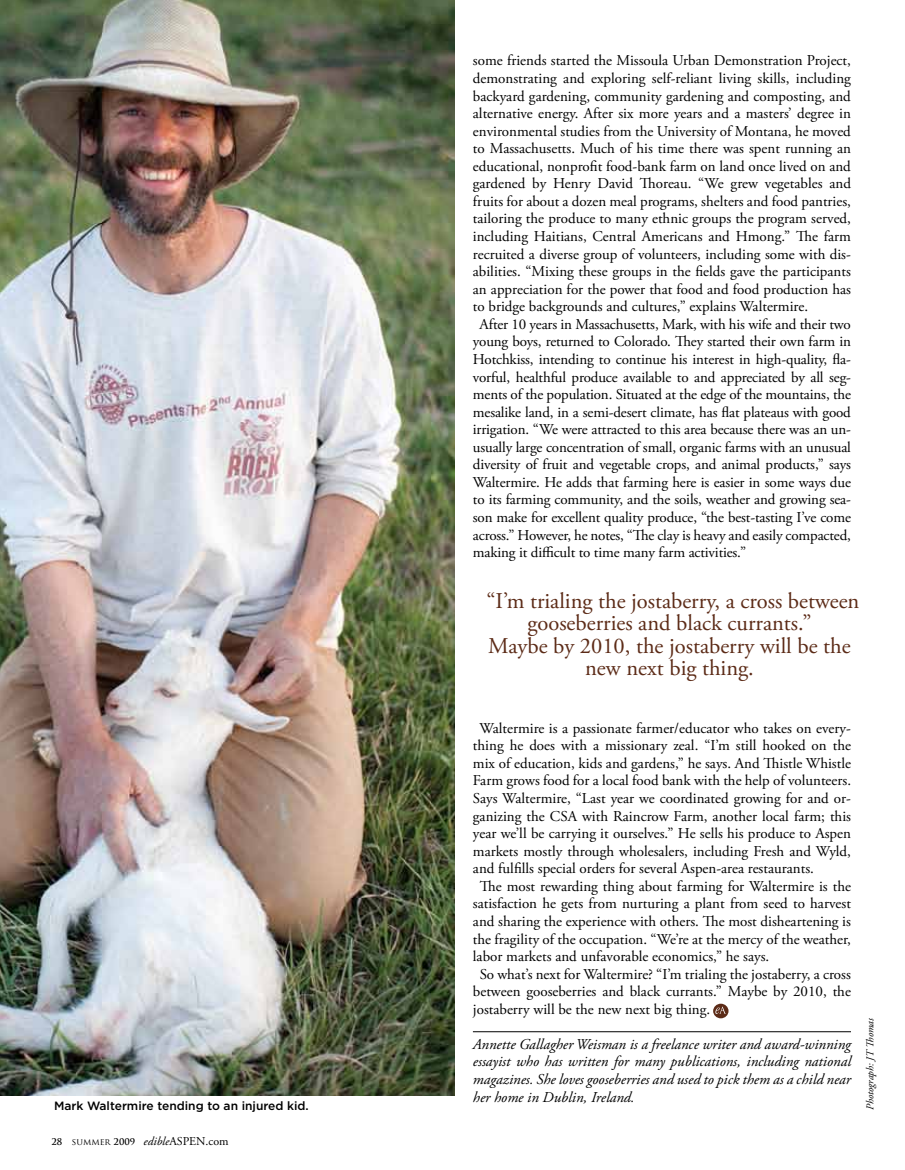
<style>
.page{position:relative;width:905px;height:1170px;background:#fff}
.page>*{position:absolute;margin:0;border:0;box-sizing:border-box;transform-origin:0 0}
.t1{font:22.5px/22.5px "Adobe Garamond Pro";color:#5c2b17;text-align:center}
.t2{font:15px "Adobe Garamond Pro";color:#000}
.t3{font:italic 15px/17.5px "Adobe Garamond Pro";color:#000;text-align:justify}
.t4{font:500 12px "Gotham";color:#000}
.t5{font:12px "Adobe Garamond Pro";color:#000}
.t6{font:italic 10.5px "Adobe Garamond Pro";color:#000}
.s1{font-family:"Trajan Pro";font-weight:700;font-size:9px}
.s2{font-family:"Trajan Pro";font-size:9px}
.s3{font-style:italic}
</style>
<div class="page">
<img style="left:0;top:0;width:454px;height:1095px">
<hr style="left:473px;top:1031px;width:378px;height:1px;background:#000">
<svg style="left:713px;top:1003px;width:15px;height:15px"></svg>
<svg style="left:715px;top:1006px;width:11px;height:7px"></svg>
<p class="t4" style="left:54px;top:1098px;width:256px">Mark Waltermire tending to an injured kid.</p>
<p class="t5" style="left:51px;top:1133px;width:179px"><span class="s1">28</span> <span class="s2">SUMMER</span> <span class="s1">2009</span> <span class="s3">edible</span>ASPEN.com</p>
<p class="t2" style="left:473px;top:51px;width:379px">some friends started the Missoula Urban Demonstration Project,</p>
<p class="t2" style="left:473px;top:69px;width:380px">demonstrating and exploring self-reliant living skills, including</p>
<p class="t2" style="left:473px;top:87px;width:379px">backyard gardening, community gardening and composting, and</p>
<p class="t2" style="left:473px;top:104px;width:380px">alternative energy. After six more years and a masters’ degree in</p>
<p class="t2" style="left:473px;top:122px;width:379px">environmental studies from the University of Montana, he moved</p>
<p class="t2" style="left:473px;top:139px;width:380px">to Massachusetts. Much of his time there was spent running an</p>
<p class="t2" style="left:473px;top:157px;width:379px">educational, nonprofit food-bank farm on land once lived on and</p>
<p class="t2" style="left:473px;top:174px;width:379px">gardened by Henry David Thoreau. “We grew vegetables and</p>
<p class="t2" style="left:473px;top:192px;width:380px">fruits for about a dozen meal programs, shelters and food pantries,</p>
<p class="t2" style="left:473px;top:210px;width:380px">tailoring the produce to many ethnic groups the program served,</p>
<p class="t2" style="left:473px;top:227px;width:380px">including Haitians, Central Americans and Hmong.” The farm</p>
<p class="t2" style="left:473px;top:245px;width:379px">recruited a diverse group of volunteers, including some with dis-</p>
<p class="t2" style="left:473px;top:262px;width:379px">abilities. “Mixing these groups in the fields gave the participants</p>
<p class="t2" style="left:473px;top:280px;width:380px">an appreciation for the power that food and food production has</p>
<p class="t2" style="left:473px;top:297px;width:337px">to bridge backgrounds and cultures,” explains Waltermire.</p>
<p class="t2" style="left:480px;top:315px;width:373px">After 10 years in Massachusetts, Mark, with his wife and their two</p>
<p class="t2" style="left:473px;top:332px;width:380px">young boys, returned to Colorado. They started their own farm in</p>
<p class="t2" style="left:473px;top:350px;width:379px">Hotchkiss, intending to continue his interest in high-quality, fla-</p>
<p class="t2" style="left:473px;top:367px;width:379px">vorful, healthful produce available to and appreciated by all seg-</p>
<p class="t2" style="left:473px;top:385px;width:379px">ments of the population. Situated at the edge of the mountains, the</p>
<p class="t2" style="left:473px;top:403px;width:379px">mesalike land, in a semi-desert climate, has flat plateaus with good</p>
<p class="t2" style="left:473px;top:420px;width:379px">irrigation. “We were attracted to this area because there was an un-</p>
<p class="t2" style="left:473px;top:438px;width:379px">usually large concentration of small, organic farms with an unusual</p>
<p class="t2" style="left:473px;top:455px;width:379px">diversity of fruit and vegetable crops, and animal products,” says</p>
<p class="t2" style="left:473px;top:473px;width:379px">Waltermire. He adds that farming here is easier in some ways due</p>
<p class="t2" style="left:473px;top:490px;width:379px">to its farming community, and the soils, weather and growing sea-</p>
<p class="t2" style="left:473px;top:508px;width:379px">son make for excellent quality produce, “the best-tasting I’ve come</p>
<p class="t2" style="left:473px;top:525px;width:379px">across.” However, he notes, “The clay is heavy and easily compacted,</p>
<p class="t2" style="left:473px;top:543px;width:275px">making it difficult to time many farm activities.”</p>
<h1 class="t1" style="left:486px;top:590px;width:374px">“I’m trialing the jostaberry, a cross between gooseberries and black currants.”<br>Maybe by 2010, the jostaberry will be the new next big thing.</h1>
<p class="t2" style="left:480px;top:718px;width:373px">Waltermire is a passionate farmer/educator who takes on every-</p>
<p class="t2" style="left:473px;top:736px;width:380px">thing he does with a missionary zeal. “I’m still hooked on the</p>
<p class="t2" style="left:473px;top:754px;width:380px">mix of education, kids and gardens,” he says. And Thistle Whistle</p>
<p class="t2" style="left:473px;top:771px;width:380px">Farm grows food for a local food bank with the help of volunteers.</p>
<p class="t2" style="left:473px;top:789px;width:379px">Says Waltermire, “Last year we coordinated growing for and or-</p>
<p class="t2" style="left:473px;top:806px;width:380px">ganizing the CSA with Raincrow Farm, another local farm; this</p>
<p class="t2" style="left:473px;top:824px;width:380px">year we’ll be carrying it ourselves.” He sells his produce to Aspen</p>
<p class="t2" style="left:473px;top:841px;width:379px">markets mostly through wholesalers, including Fresh and Wyld,</p>
<p class="t2" style="left:473px;top:859px;width:342px">and fulfills special orders for several Aspen-area restaurants.</p>
<p class="t2" style="left:480px;top:876px;width:373px">The most rewarding thing about farming for Waltermire is the</p>
<p class="t2" style="left:473px;top:894px;width:380px">satisfaction he gets from nurturing a plant from seed to harvest</p>
<p class="t2" style="left:473px;top:912px;width:380px">and sharing the experience with others. The most disheartening is</p>
<p class="t2" style="left:473px;top:929px;width:380px">the fragility of the occupation. “We’re at the mercy of the weather,</p>
<p class="t2" style="left:473px;top:947px;width:298px">labor markets and unfavorable economics,” he says.</p>
<p class="t2" style="left:480px;top:964px;width:373px">So what’s next for Waltermire? “I’m trialing the jostaberry, a cross</p>
<p class="t2" style="left:473px;top:982px;width:379px">between gooseberries and black currants.” Maybe by 2010, the</p>
<p class="t2" style="left:473px;top:999px;width:239px">jostaberry will be the new next big thing.</p>
<p class="t3" style="left:473px;top:1035px;width:380px">Annette Gallagher Weisman is a freelance writer and award-winning essayist who has written for many publications, including national magazines. She loves gooseberries and used to pick them as a child near her home in Dublin, Ireland.</p>
<p class="t6" style="left:864px;top:1109px;width:93px;rotate:-90deg">Photograph: JT Thomas</p>
</div>
